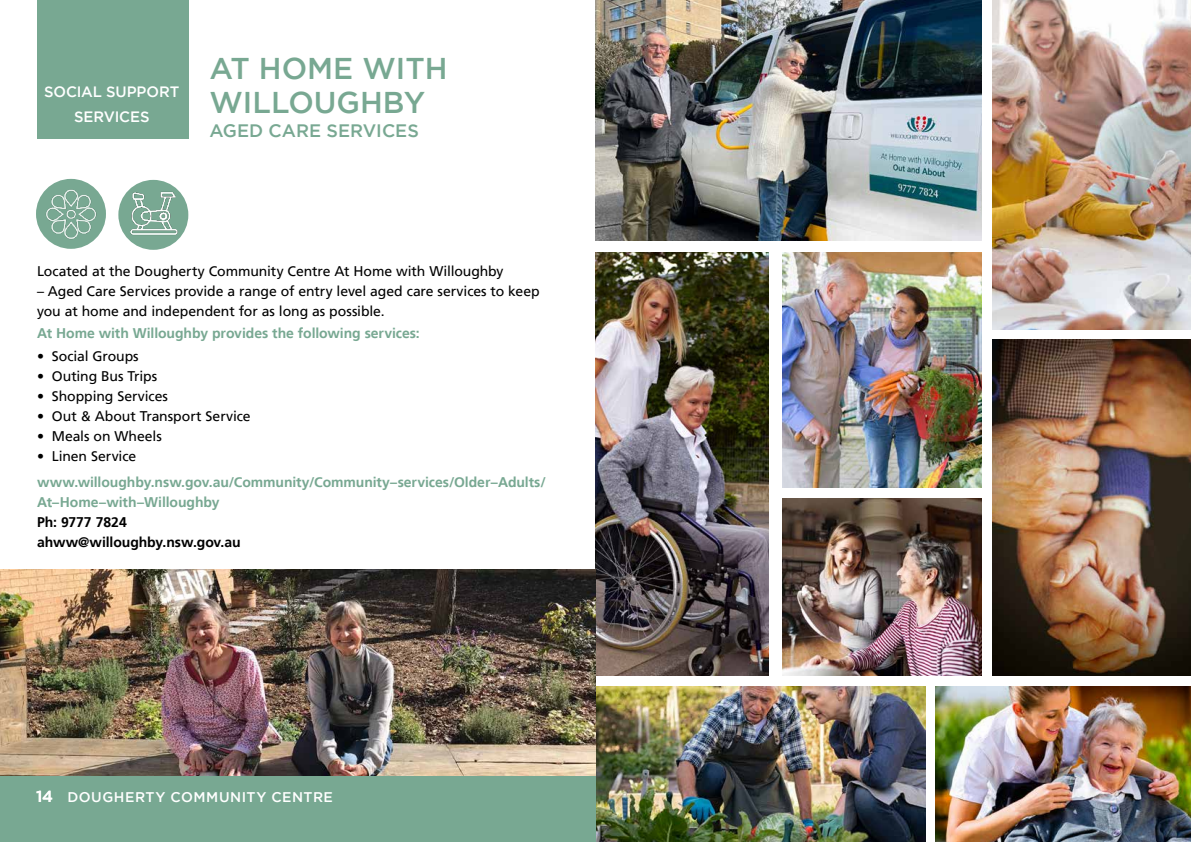
<style>
.page{position:relative;width:1191px;height:842px;background:#fff}
.page>*{position:absolute;margin:0;border:0;box-sizing:border-box;transform-origin:0 0}
.t1{font:500 30px/34px "Gotham";color:#78a892}
.t2{font:500 18px "Gotham";color:#78a892}
.t3{font:500 15px/25px "Gotham";letter-spacing:-.01em;color:#fff;text-align:center}
.t4{font:14px/20px "Frutiger LT";letter-spacing:-.005em;color:#000}
.t5{font:700 14px/20px "Frutiger LT";letter-spacing:-.005em;color:#78a892}
.t6{font:700 14px/20px "Frutiger LT";letter-spacing:-.005em;color:#000}
.t7{font:500 14px "Gotham";letter-spacing:.035em;color:#fff}
.s1{font-size:16px}
</style>
<div class="page">
<img style="left:595px;top:0;width:386px;height:241px">
<img style="left:992px;top:0;width:199px;height:330px">
<img style="left:782px;top:253px;width:199px;height:235px">
<img style="left:992px;top:339px;width:199px;height:337px">
<img style="left:595px;top:253px;width:174px;height:423px">
<img style="left:782px;top:499px;width:199px;height:177px">
<img style="left:595px;top:687px;width:331px;height:155px">
<img style="left:935px;top:686px;width:256px;height:156px">
<div style="left:0;top:775px;width:595px;height:67px;background:#78a892"></div>
<img style="left:0;top:570px;width:595px;height:205px">
<div style="left:37px;top:0;width:151px;height:138px;background:#78a892"></div>
<img style="left:36px;top:178px;width:70px;height:70px">
<img style="left:118px;top:180px;width:70px;height:70px">
<p class="t3" style="left:44px;top:79px;width:136px">SOCIAL SUPPORT<br>SERVICES</p>
<h1 class="t1" style="left:209px;top:51px;width:240px">AT HOME WITH<br>WILLOUGHBY</h1>
<p class="t2" style="left:209px;top:120px;width:211px">AGED CARE SERVICES</p>
<p class="t4" style="left:37px;top:261px;width:468px">Located at the Dougherty Community Centre At Home with Willoughby</p>
<p class="t4" style="left:37px;top:281px;width:504px">– Aged Care Services provide a range of entry level aged care services to keep you at home and independent for as long as possible.</p>
<p class="t5" style="left:37px;top:324px;width:384px">At Home with Willoughby provides the following services:</p>
<p class="t4" style="left:37px;top:346px;width:103px">• Social Groups</p>
<p class="t4" style="left:37px;top:366px;width:122px">• Outing Bus Trips</p>
<p class="t4" style="left:37px;top:386px;width:132px">• Shopping Services</p>
<p class="t4" style="left:37px;top:406px;width:215px">• Out &amp; About Transport Service</p>
<p class="t4" style="left:37px;top:426px;width:126px">• Meals on Wheels</p>
<p class="t4" style="left:37px;top:446px;width:101px">• Linen Service</p>
<p class="t5" style="left:37px;top:472px;width:510px">www.willoughby.nsw.gov.au/Community/Community–services/Older–Adults/<br>At–Home–with–Willoughby</p>
<p class="t6" style="left:37px;top:512px;width:205px">Ph: 9777 7824 ahww@willoughby.nsw.gov.au</p>
<p class="t7" style="left:36px;top:789px;width:298px"><span class="s1">14</span> DOUGHERTY COMMUNITY CENTRE</p>
</div>
